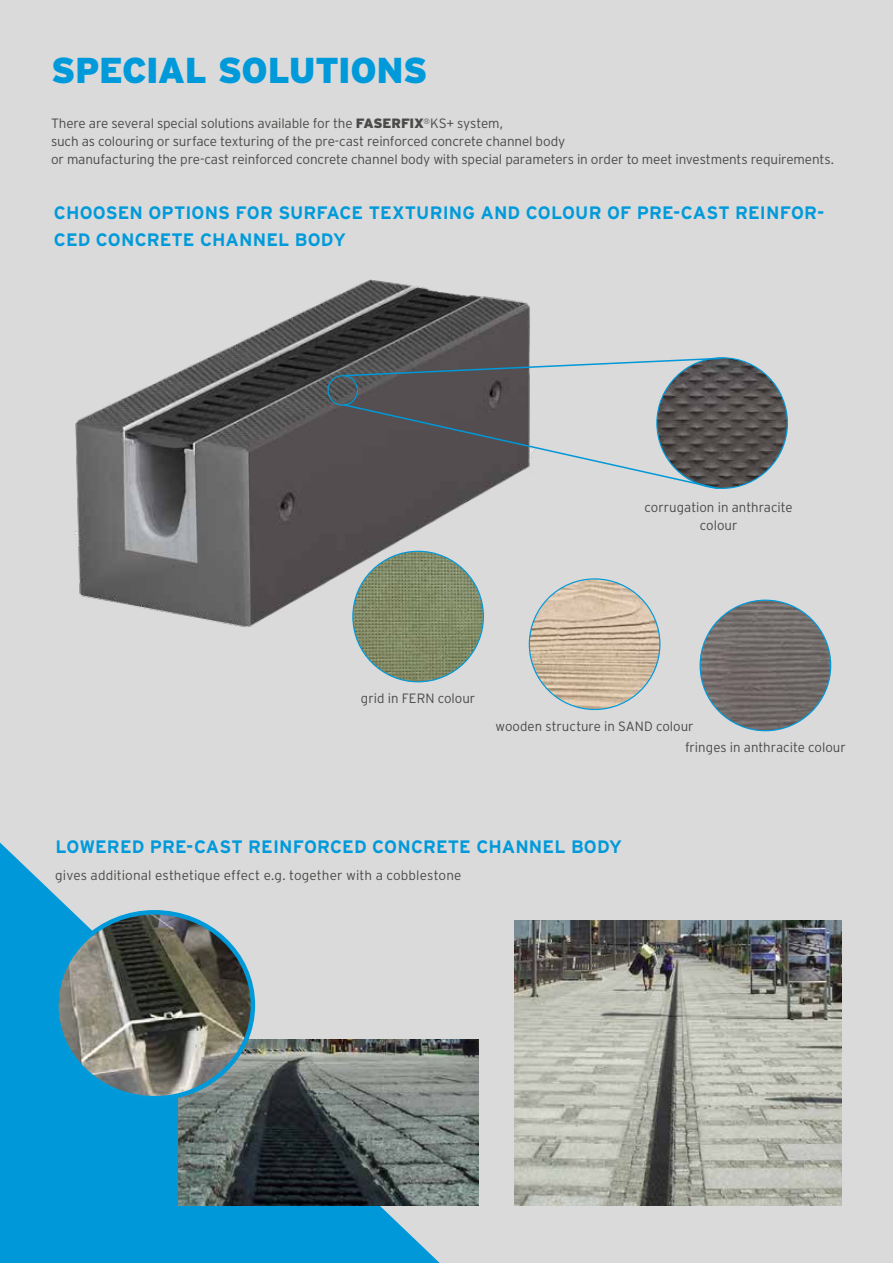
<style>
.page{position:relative;width:893px;height:1263px;background:#dadada}
.page>*{position:absolute;margin:0;border:0;box-sizing:border-box;transform-origin:0 0}
.t1{font:900 36px "Interstate Pl";letter-spacing:-.02em;color:#009ada}
.t2{font:700 18px/27px "Interstate Pl";letter-spacing:.005em;color:#009ada}
.t3{font:300 13.5px/18px "Interstate Pl";letter-spacing:-.01em;color:#4a4a49}
.t4{font:300 13.5px "Interstate Pl";letter-spacing:.01em;color:#4a4a49}
.s1{font-weight:900}
</style>
<div class="page">
<svg style="left:0;top:842px;width:440px;height:421px;fill:#0098d8"></svg>
<img style="left:75px;top:279px;width:471px;height:365px">
<img style="left:353px;top:551px;width:130px;height:131px;border-radius:65px">
<img style="left:529px;top:579px;width:131px;height:130px;border-radius:65px">
<img style="left:700px;top:600px;width:131px;height:131px;border-radius:65px">
<img style="left:514px;top:921px;width:328px;height:284px">
<img style="left:657px;top:358px;width:130px;height:130px;border-radius:65px">
<svg style="left:344px;top:357px;width:379px;height:20px"></svg>
<svg style="left:342px;top:403px;width:377px;height:87px"></svg>
<div style="left:327px;top:375px;width:31px;height:31px;border:1px solid #009ada;border-radius:50%"></div>
<img style="left:179px;top:1040px;width:299px;height:165px">
<img style="left:56px;top:912px;width:197px;height:186px">
<div style="left:54px;top:910px;width:201px;height:190px;border:4px solid #009ada;border-radius:50%"></div>
<h1 class="t1" style="left:51px;top:50px;width:378px">SPECIAL SOLUTIONS</h1>
<p class="t3" style="left:51px;top:114px;width:784px">There are several special solutions available for the <span class="s1">FASERFIX</span><sup>®</sup>KS+ system,<br>such as colouring or surface texturing of the pre-cast reinforced concrete channel body<br>or manufacturing the pre-cast reinforced concrete channel body with special parameters in order to meet investments requirements.</p>
<h2 class="t2" style="left:54px;top:199px;width:772px">CHOOSEN OPTIONS FOR SURFACE TEXTURING AND COLOUR OF PRE-CAST REINFOR-<br>CED CONCRETE CHANNEL BODY</h2>
<p class="t3" style="left:645px;top:498px;width:150px;text-align:center">corrugation in anthracite colour</p>
<p class="t3" style="left:361px;top:689px;width:116px">grid in FERN colour</p>
<p class="t3" style="left:685px;top:715px;width:162px;line-height:21.3px;text-indent:-189px">wooden structure in SAND colour<br>fringes in anthracite colour</p>
<h2 class="t2" style="left:55px;top:833px;width:568px">LOWERED PRE-CAST REINFORCED CONCRETE CHANNEL BODY</h2>
<p class="t4" style="left:55px;top:868px;width:408px">gives additional esthetique effect e.g. together with a cobblestone</p>
</div>
